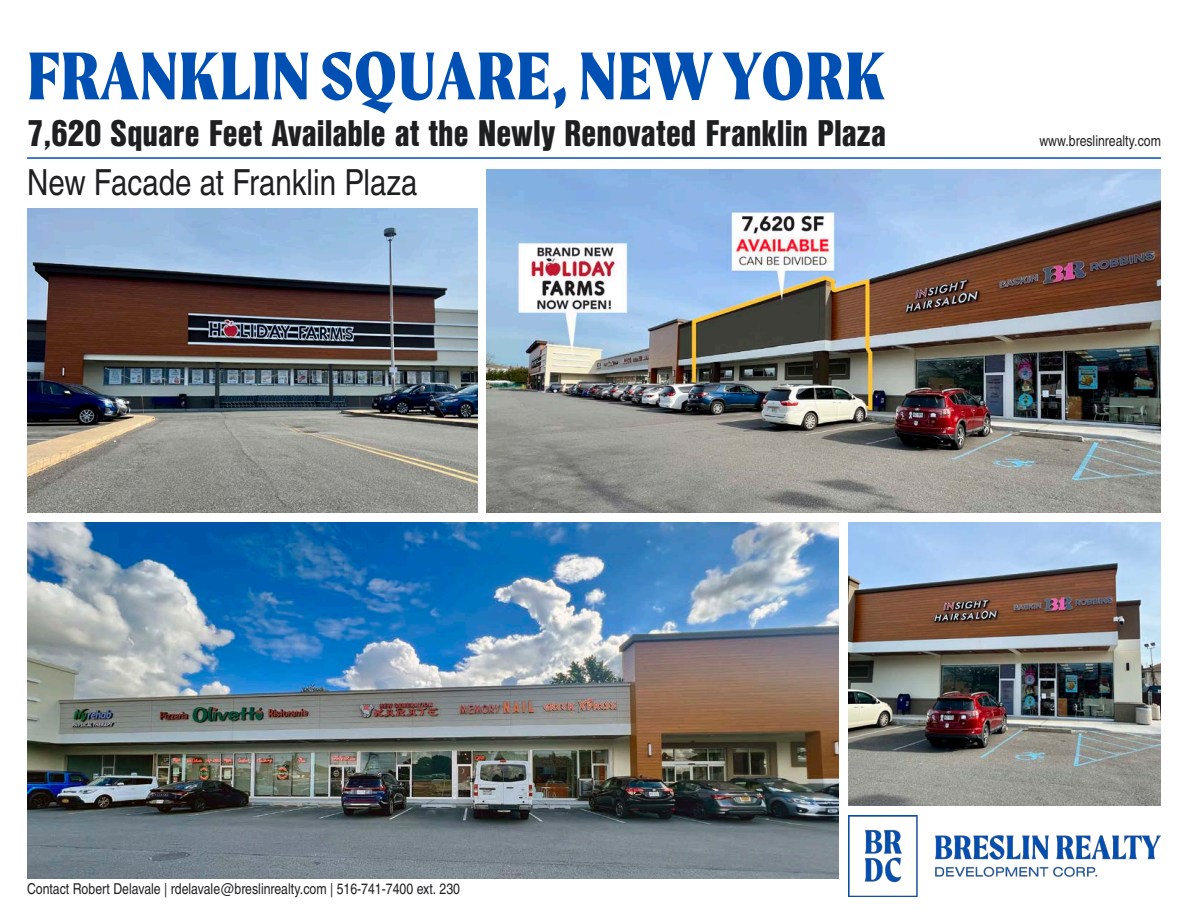
<style>
.page{position:relative;width:1188px;height:918px;background:#fff}
.page>*{position:absolute;margin:0;border:0;box-sizing:border-box;transform-origin:0 0}
.t1{font:800 72px "Moret";color:#0050b3}
.t2{font:900 36px "Nimbus San Con L";color:#1e1f21}
.t3{font:36px "Nimbus San Con L";color:#1e1f21}
.t4{font:15px "Nimbus San Con L";color:#1e1f21}
</style>
<div class="page">
<hr style="left:27px;top:157px;width:1134px;height:2px;background:#0050b3">
<img style="left:849px;top:816px;width:312px;height:81px">
<img style="left:486px;top:169px;width:675px;height:344px">
<img style="left:27px;top:522px;width:812px;height:356px">
<img style="left:27px;top:209px;width:450px;height:304px">
<img style="left:848px;top:522px;width:313px;height:284px">
<p class="t1" style="left:27px;top:33px;width:860px">FRANKLIN SQUARE, NEW YORK</p>
<p class="t2" style="left:27px;top:106px;width:861px">7,620 Square Feet Available at the Newly Renovated Franklin Plaza</p>
<p class="t3" style="left:27px;top:157px;width:392px">New Facade at Franklin Plaza</p>
<p class="t4" style="left:1039px;top:130px;width:123px">www.breslinrealty.com</p>
<p class="t4" style="left:27px;top:878px;width:435px">Contact Robert Delavale | rdelavale@breslinrealty.com | 516-741-7400 ext. 230</p>
</div>
